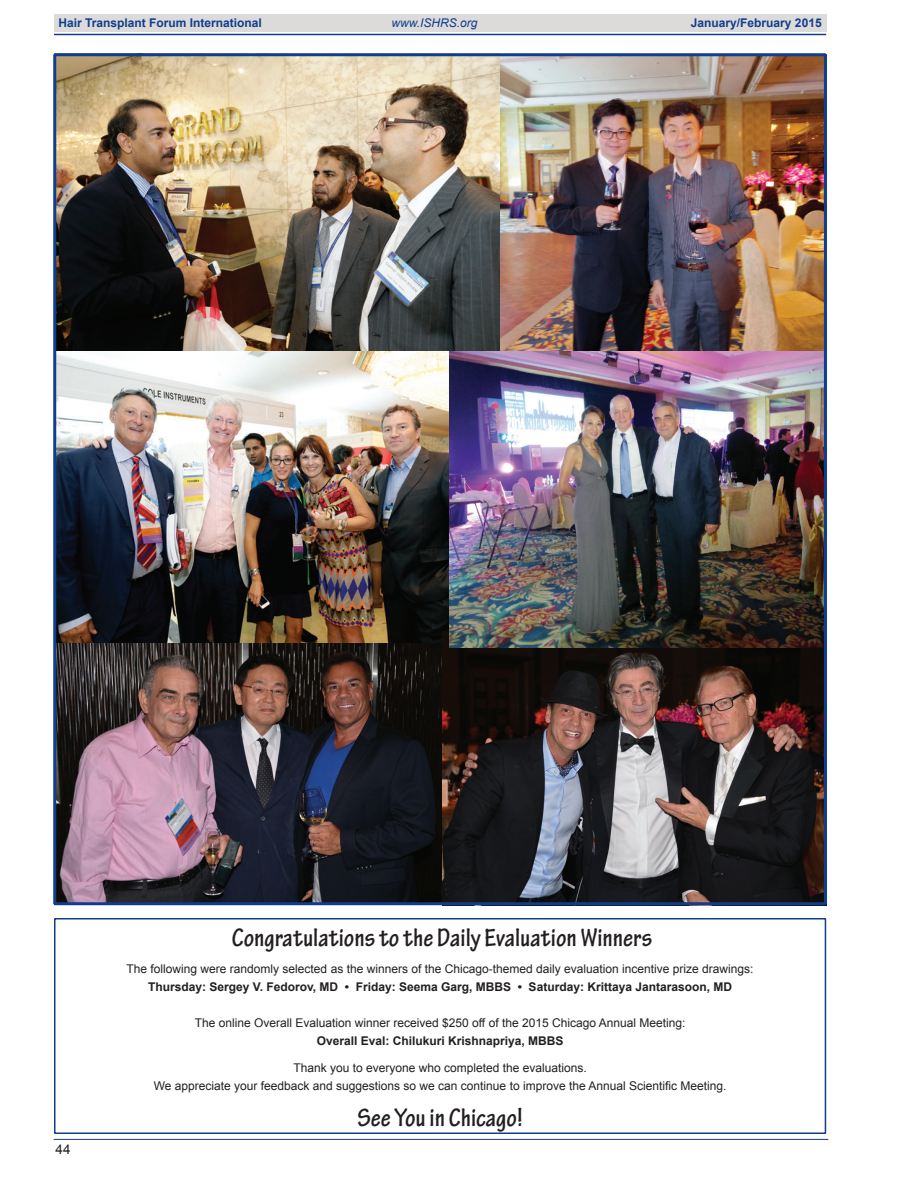
<style>
.page{position:relative;width:918px;height:1188px;background:#fff}
.page>*{position:absolute;margin:0;border:0;box-sizing:border-box;transform-origin:0 0}
.Body_no_Indent{font:700 condensed 27px "Tekton Pro";color:#231f20}
.t1{font:13.5px "Arial";color:#231f20}
.Body_no_Indent-2{font:12px "Arial";color:#231f20}
.Body_no_Indent-3{font:700 12px "Arial";color:#231f20}
.t2{font:700 12px "Arial";color:#103d8c}
.t3{font:italic 12px "Arial";color:#103d8c}
</style>
<div class="page">
<div style="left:54px;top:14px;width:773px;height:18px;background:#dcdbda"></div>
<hr style="left:54px;top:34px;width:772px;height:1px;background:#103d8c">
<hr style="left:54px;top:1139px;width:774px;height:1px;background:#103d8c">
<img style="left:500px;top:57px;width:323px;height:294px">
<img style="left:57px;top:57px;width:443px;height:586px">
<img style="left:57px;top:643px;width:385px;height:258px">
<img style="left:442px;top:632px;width:384px;height:274px">
<img style="left:449px;top:351px;width:374px;height:297px">
<div style="left:54px;top:918px;width:772px;height:216px;border:2px solid #103d8c"></div>
<p class="t2" style="left:58px;top:15px;width:205px">Hair Transplant Forum International</p>
<p class="t3" style="left:392px;top:15px;width:88px">www.ISHRS.org</p>
<p class="t2" style="left:691px;top:15px;width:132px">January/February 2015</p>
<p class="t1" style="left:56px;top:1140px;width:17px">44</p>
<p class="Body_no_Indent" style="left:232px;top:922px;width:422px">Congratulations to the Daily Evaluation Winners</p>
<p class="Body_no_Indent-2" style="left:127px;top:961px;width:628px">The following were randomly selected as the winners of the Chicago-themed daily evaluation incentive prize drawings:</p>
<p class="Body_no_Indent-3" style="left:148px;top:979px;width:585px">Thursday: Sergey V. Fedorov, MD • Friday: Seema Garg, MBBS • Saturday: Krittaya Jantarasoon, MD</p>
<p class="Body_no_Indent-2" style="left:195px;top:1015px;width:492px">The online Overall Evaluation winner received $250 off of the 2015 Chicago Annual Meeting:</p>
<p class="Body_no_Indent-3" style="left:317px;top:1033px;width:248px">Overall Eval: Chilukuri Krishnapriya, MBBS</p>
<p class="Body_no_Indent-2" style="left:293px;top:1060px;width:295px">Thank you to everyone who completed the evaluations.</p>
<p class="Body_no_Indent-2" style="left:154px;top:1078px;width:574px">We appreciate your feedback and suggestions so we can continue to improve the Annual Scientific Meeting.</p>
<p class="Body_no_Indent" style="left:357px;top:1102px;width:167px">See You in Chicago!</p>
</div>
